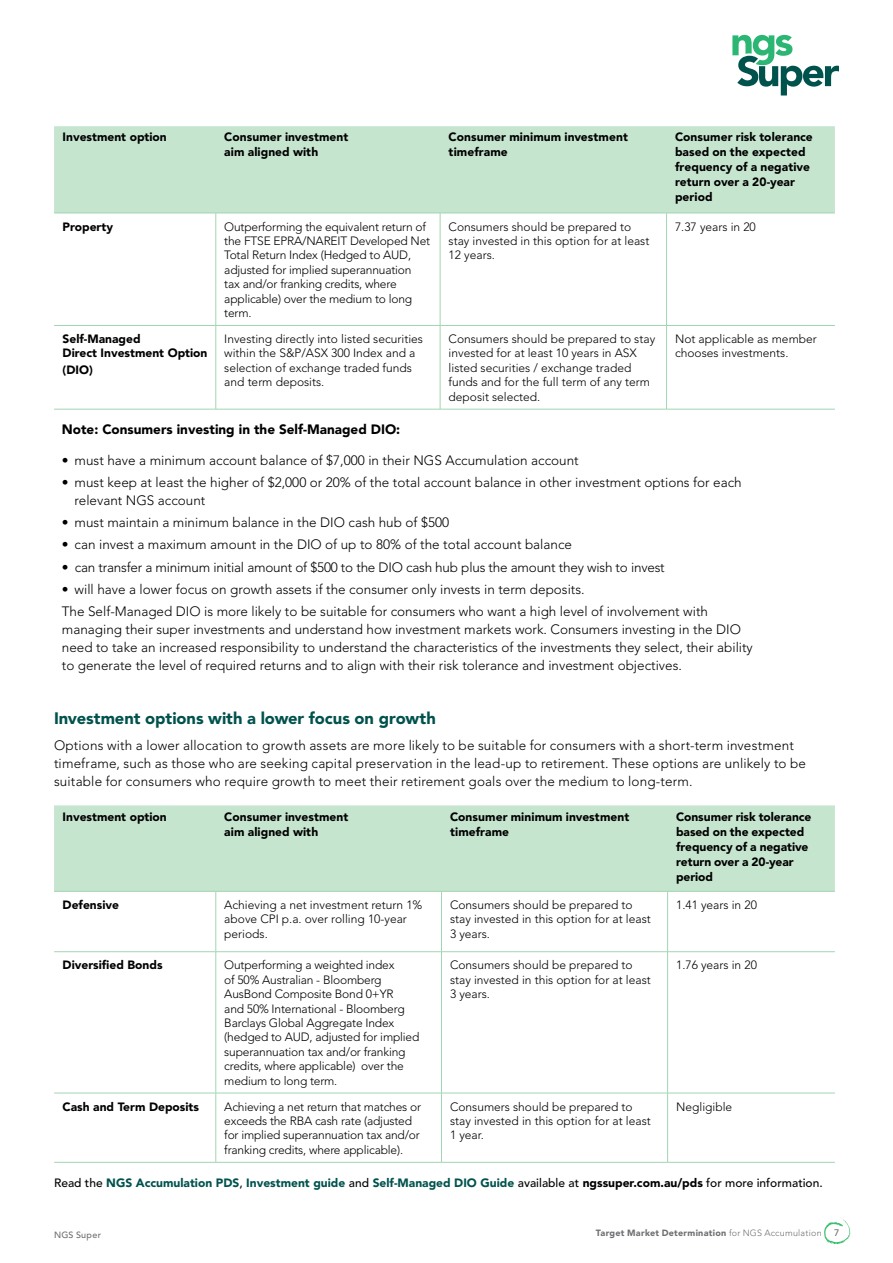
<style>
.page{position:relative;width:893px;height:1263px;background:#fff}
.page>*{position:absolute;margin:0;border:0;box-sizing:border-box;transform-origin:0 0}
.t1{font:900 16.5px "Avenir LT Std";color:#01524d}
.t2{font:300 13.5px/18px "Avenir LT Std";color:#000}
.t3{font:900 13.5px "Avenir LT Std";color:#000}
.t4{font:300 12px/14.4px "Avenir LT Std";color:#000}
.t5{font:900 12px/15px "Avenir LT Std";color:#000}
.t6{font:900 12px "Avenir LT Std";color:#01524d}
.t7{font:500 9.45px "Avenir LT Std";color:#6e6f71}
.t8{font:900 9px "Avenir LT Std";letter-spacing:.03em;color:#6e6f71}
.t9{font:500 9px "Avenir LT Std";letter-spacing:.03em;color:#6e6f71}
.s1{font-weight:500;color:#000}
.s2{color:#000}
.s3{font-weight:300}
</style>
<div class="page">
<svg style="left:732px;top:35px;width:107px;height:60px"></svg>
<div style="left:54px;top:126px;width:781px;height:87px;background:#c6e5cf"></div>
<hr style="left:216px;top:213px;width:1px;height:112px;background:#a1d5b2">
<hr style="left:54px;top:213px;width:162px;height:1px;background:#a1d5b2">
<hr style="left:216px;top:213px;width:224px;height:1px;background:#a1d5b2">
<hr style="left:666px;top:213px;width:169px;height:1px;background:#a1d5b2">
<hr style="left:440px;top:213px;width:226px;height:1px;background:#a1d5b2">
<hr style="left:440px;top:213px;width:1px;height:112px;background:#a1d5b2">
<hr style="left:666px;top:213px;width:1px;height:112px;background:#a1d5b2">
<hr style="left:54px;top:325px;width:162px;height:1px;background:#a1d5b2">
<hr style="left:216px;top:325px;width:224px;height:1px;background:#a1d5b2">
<hr style="left:216px;top:326px;width:1px;height:83px;background:#a1d5b2">
<hr style="left:440px;top:325px;width:226px;height:1px;background:#a1d5b2">
<hr style="left:440px;top:326px;width:1px;height:83px;background:#a1d5b2">
<hr style="left:666px;top:325px;width:169px;height:1px;background:#a1d5b2">
<hr style="left:666px;top:326px;width:1px;height:83px;background:#a1d5b2">
<hr style="left:54px;top:409px;width:162px;height:1px;background:#a1d5b2">
<hr style="left:216px;top:409px;width:224px;height:1px;background:#a1d5b2">
<hr style="left:440px;top:409px;width:226px;height:1px;background:#a1d5b2">
<hr style="left:666px;top:409px;width:169px;height:1px;background:#a1d5b2">
<div style="left:54px;top:805px;width:781px;height:86px;background:#c6e5cf"></div>
<hr style="left:54px;top:891px;width:162px;height:1px;background:#a1d5b2">
<hr style="left:216px;top:891px;width:225px;height:1px;background:#a1d5b2">
<hr style="left:441px;top:891px;width:227px;height:1px;background:#a1d5b2">
<hr style="left:668px;top:891px;width:167px;height:1px;background:#a1d5b2">
<hr style="left:54px;top:1093px;width:162px;height:1px;background:#a1d5b2">
<hr style="left:216px;top:1093px;width:225px;height:1px;background:#a1d5b2">
<hr style="left:441px;top:1093px;width:227px;height:1px;background:#a1d5b2">
<hr style="left:668px;top:1093px;width:167px;height:1px;background:#a1d5b2">
<hr style="left:54px;top:951px;width:162px;height:1px;background:#a1d5b2">
<hr style="left:216px;top:951px;width:225px;height:1px;background:#a1d5b2">
<hr style="left:216px;top:952px;width:1px;height:141px;background:#a1d5b2">
<hr style="left:441px;top:951px;width:227px;height:1px;background:#a1d5b2">
<hr style="left:668px;top:951px;width:167px;height:1px;background:#a1d5b2">
<hr style="left:216px;top:1093px;width:1px;height:69px;background:#a1d5b2">
<hr style="left:441px;top:952px;width:1px;height:141px;background:#a1d5b2">
<hr style="left:667px;top:952px;width:1px;height:141px;background:#a1d5b2">
<hr style="left:441px;top:1093px;width:1px;height:69px;background:#a1d5b2">
<hr style="left:667px;top:1093px;width:1px;height:69px;background:#a1d5b2">
<hr style="left:54px;top:1162px;width:162px;height:1px;background:#a1d5b2">
<hr style="left:216px;top:1162px;width:225px;height:1px;background:#a1d5b2">
<hr style="left:441px;top:1162px;width:227px;height:1px;background:#a1d5b2">
<hr style="left:668px;top:1162px;width:167px;height:1px;background:#a1d5b2">
<hr style="left:441px;top:891px;width:1px;height:60px;background:#a1d5b2">
<hr style="left:667px;top:891px;width:1px;height:60px;background:#a1d5b2">
<hr style="left:216px;top:891px;width:1px;height:60px;background:#a1d5b2">
<svg style="left:824px;top:1217px;width:27px;height:28px"></svg>
<p class="t5" style="left:63px;top:130px;width:106px">Investment option</p>
<p class="t5" style="left:224px;top:130px;width:126px">Consumer investment aim aligned with</p>
<p class="t5" style="left:449px;top:130px;width:181px">Consumer minimum investment timeframe</p>
<p class="t5" style="left:675px;top:130px;width:139px">Consumer risk tolerance based on the expected frequency of a negative return over a 20-year period</p>
<p class="t5" style="left:63px;top:219px;width:52px">Property</p>
<p class="t4" style="left:224px;top:219px;width:207px">Outperforming the equivalent return of the FTSE EPRA/NAREIT Developed Net<br>Total Return Index (Hedged to AUD, adjusted for implied superannuation<br>tax and/or franking credits, where applicable) over the medium to long term.</p>
<p class="t4" style="left:449px;top:219px;width:202px">Consumers should be prepared to stay invested in this option for at least<br>12 years.</p>
<p class="t4" style="left:675px;top:219px;width:82px">7.37 years in 20</p>
<p class="t5" style="left:63px;top:332px;width:146px;line-height:14.4px">Self-Managed<br>Direct Investment Option</p>
<p class="t5" style="left:63px;top:362px;width:32px">(DIO)</p>
<p class="t4" style="left:224px;top:332px;width:200px">Investing directly into listed securities within the S&amp;P/ASX 300 Index and a selection of exchange traded funds and term deposits.</p>
<p class="t4" style="left:449px;top:332px;width:208px">Consumers should be prepared to stay invested for at least 10 years in ASX listed securities / exchange traded funds and for the full term of any term deposit selected.</p>
<p class="t4" style="left:675px;top:332px;width:143px">Not applicable as member chooses investments.</p>
<p class="t3" style="left:62px;top:421px;width:340px">Note: Consumers investing in the Self-Managed DIO:</p>
<p class="t2" style="left:62px;top:451px;width:518px">• must have a minimum account balance of $7,000 in their NGS Accumulation account</p>
<p class="t2" style="left:75px;top:473px;width:669px;text-indent:-13px">• must keep at least the higher of $2,000 or 20% of the total account balance in other investment options for each relevant NGS account</p>
<p class="t2" style="left:62px;top:513px;width:389px">• must maintain a minimum balance in the DIO cash hub of $500</p>
<p class="t2" style="left:62px;top:536px;width:512px">• can invest a maximum amount in the DIO of up to 80% of the total account balance</p>
<p class="t2" style="left:62px;top:558px;width:604px">• can transfer a minimum initial amount of $500 to the DIO cash hub plus the amount they wish to invest</p>
<p class="t2" style="left:62px;top:578px;width:648px;line-height:22.2px">• will have a lower focus on growth assets if the consumer only invests in term deposits.<br>The Self-Managed DIO is more likely to be suitable for consumers who want a high level of involvement with</p>
<p class="t2" style="left:62px;top:620px;width:692px">managing their super investments and understand how investment markets work. Consumers investing in the DIO need to take an increased responsibility to understand the characteristics of the investments they select, their ability to generate the level of required returns and to align with their risk tolerance and investment objectives.</p>
<h1 class="t1" style="left:54px;top:708px;width:384px">Investment options with a lower focus on growth</h1>
<p class="t2" style="left:54px;top:737px;width:753px">Options with a lower allocation to growth assets are more likely to be suitable for consumers with a short-term investment timeframe, such as those who are seeking capital preservation in the lead-up to retirement. These options are unlikely to be suitable for consumers who require growth to meet their retirement goals over the medium to long-term.</p>
<p class="t5" style="left:63px;top:809px;width:106px">Investment option</p>
<p class="t5" style="left:224px;top:809px;width:126px">Consumer investment aim aligned with</p>
<p class="t5" style="left:450px;top:809px;width:181px">Consumer minimum investment timeframe</p>
<p class="t5" style="left:676px;top:809px;width:137px">Consumer risk tolerance based on the expected frequency of a negative return over a 20-year period</p>
<p class="t5" style="left:63px;top:897px;width:58px">Defensive</p>
<p class="t4" style="left:224px;top:898px;width:200px">Achieving a net investment return 1% above CPI p.a. over rolling 10-year periods.</p>
<p class="t4" style="left:450px;top:898px;width:202px">Consumers should be prepared to stay invested in this option for at least<br>3 years.</p>
<p class="t4" style="left:676px;top:898px;width:82px">1.41 years in 20</p>
<p class="t5" style="left:63px;top:957px;width:102px">Diversified Bonds</p>
<p class="t4" style="left:224px;top:958px;width:197px">Outperforming a weighted index<br>of 50% Australian - Bloomberg<br>AusBond Composite Bond 0+YR<br>and 50% International - Bloomberg<br>Barclays Global Aggregate Index (hedged to AUD, adjusted for implied superannuation tax and/or franking credits, where applicable) over the medium to long term.</p>
<p class="t4" style="left:450px;top:958px;width:202px">Consumers should be prepared to stay invested in this option for at least<br>3 years.</p>
<p class="t4" style="left:676px;top:958px;width:82px">1.76 years in 20</p>
<p class="t5" style="left:63px;top:1099px;width:138px">Cash and Term Deposits</p>
<p class="t4" style="left:224px;top:1099px;width:198px">Achieving a net return that matches or exceeds the RBA cash rate (adjusted for implied superannuation tax and/or franking credits, where applicable).</p>
<p class="t4" style="left:450px;top:1099px;width:202px">Consumers should be prepared to stay invested in this option for at least<br>1 year.</p>
<p class="t4" style="left:676px;top:1099px;width:58px">Negligible</p>
<p class="t6" style="left:54px;top:1176px;width:770px"><span class="s1">Read the</span> NGS Accumulation PDS<span class="s1">,</span> Investment guide <span class="s1">and</span> Self-Managed DIO Guide <span class="s1">available at</span> <span class="s2">ngssuper.com.au/pds</span> <span class="s1">for more information.</span></p>
<p class="t9" style="left:54px;top:1230px;width:49px">NGS Super</p>
<p class="t8" style="left:596px;top:1227px;width:227px">Target Market Determination <span class="s3">for NGS Accumulation</span></p>
<p class="t7" style="left:834px;top:1227px;width:7px">7</p>
</div>
